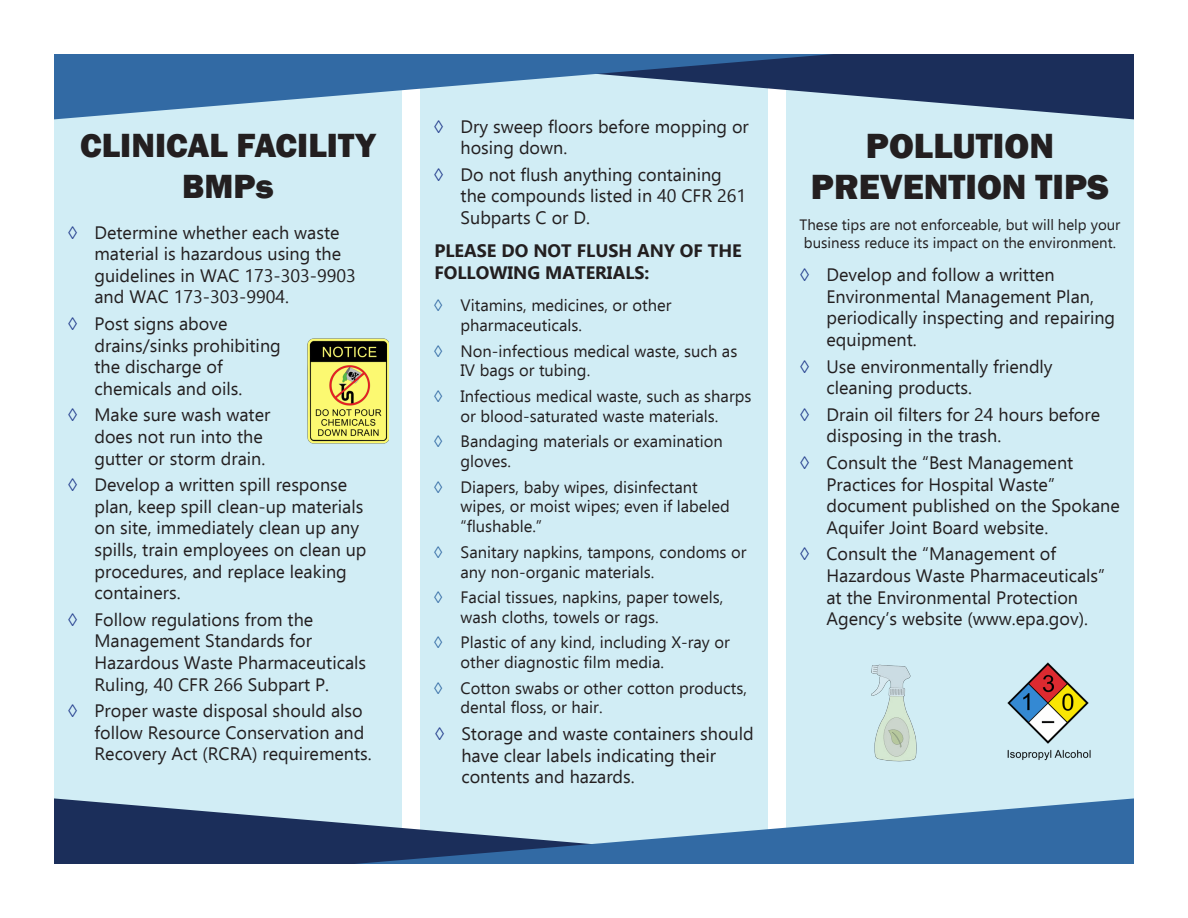
<style>
.page{position:relative;width:1188px;height:918px;background:#fff}
.page>*{position:absolute;margin:0;border:0;box-sizing:border-box;transform-origin:0 0}
.t1{font:800 36px/40.5px "Franklin Gothic";color:#231f20;text-align:center}
.t2{font:800 34.5px/41.4px "Franklin Gothic";color:#231f20;text-align:center}
.t3{font:18px/21.6px "Ebrima";color:#231f20}
.t4{font:700 18px/21.6px "Ebrima";color:#231f20}
.t5{font:16.5px/19.8px "Ebrima";color:#231f20}
.t6{font:15px/18px "Ebrima";color:#231f20}
.s1{color:#253f8e}
.s2{color:#326aa4}
</style>
<div class="page">
<div style="left:786px;top:54px;width:348px;height:810px;background:#d1edf5"></div>
<img style="left:1007px;top:662px;width:84px;height:99px">
<img style="left:871px;top:664px;width:46px;height:98px">
<div style="left:420px;top:54px;width:348px;height:810px;background:#d1edf5"></div>
<div style="left:54px;top:54px;width:348px;height:810px;background:#d1edf5"></div>
<img style="left:308px;top:338px;width:80px;height:106px">
<svg style="left:54px;top:798px;width:300px;height:66px;fill:#1b2e5a"></svg>
<svg style="left:354px;top:798px;width:780px;height:66px;fill:#326aa4"></svg>
<svg style="left:834px;top:54px;width:300px;height:65px;fill:#1b2e5a"></svg>
<svg style="left:54px;top:54px;width:780px;height:65px;fill:#326aa4"></svg>
<h2 class="t2" style="left:80px;top:125px;width:297px">CLINICAL FACILITY<br>BMPs</h2>
<p class="t3" style="left:94px;top:221px;width:263px;text-indent:-27px"><span class="s1">◊</span> Determine whether each waste material is hazardous using the guidelines in WAC 173-303-9903 and WAC 173-303-9904.</p>
<p class="t3" style="left:94px;top:312px;width:188px;text-indent:-27px"><span class="s1">◊</span> Post signs above drains/sinks prohibiting the discharge of chemicals and oils.</p>
<p class="t3" style="left:94px;top:404px;width:177px;text-indent:-27px"><span class="s1">◊</span> Make sure wash water does not run into the gutter or storm drain.</p>
<p class="t3" style="left:94px;top:473px;width:274px;text-indent:-27px"><span class="s1">◊</span> Develop a written spill response plan, keep spill clean-up materials on site, immediately clean up any spills, train employees on clean up procedures, and replace leaking containers.</p>
<p class="t3" style="left:94px;top:608px;width:273px;text-indent:-27px"><span class="s1">◊</span> Follow regulations from the<br>Management Standards for<br>Hazardous Waste Pharmaceuticals<br>Ruling, 40 CFR 266 Subpart P.</p>
<p class="t3" style="left:94px;top:699px;width:279px;text-indent:-27px"><span class="s1">◊</span> Proper waste disposal should also follow Resource Conservation and<br>Recovery Act (RCRA) requirements.</p>
<p class="t3" style="left:461px;top:115px;width:290px;text-indent:-27px"><span class="s1">◊</span> Dry sweep floors before mopping or hosing down.</p>
<p class="t3" style="left:461px;top:163px;width:287px;text-indent:-27px"><span class="s1">◊</span> Do not flush anything containing the compounds listed in 40 CFR 261<br>Subparts C or D.</p>
<p class="t4" style="left:434px;top:239px;width:309px">PLEASE DO NOT FLUSH ANY OF THE<br>FOLLOWING MATERIALS:</p>
<p class="t5" style="left:461px;top:295px;width:213px;text-indent:-27px"><span class="s2">◊</span> Vitamins, medicines, or other pharmaceuticals.</p>
<p class="t5" style="left:461px;top:340px;width:278px;text-indent:-27px"><span class="s2">◊</span> Non-infectious medical waste, such as<br>IV bags or tubing.</p>
<p class="t5" style="left:434px;top:386px;width:319px;text-align:center"><span class="s2">◊</span> Infectious medical waste, such as sharps or blood-saturated waste materials.</p>
<p class="t5" style="left:461px;top:431px;width:264px;text-indent:-27px"><span class="s2">◊</span> Bandaging materials or examination gloves.</p>
<p class="t5" style="left:461px;top:476px;width:271px;text-indent:-27px"><span class="s2">◊</span> Diapers, baby wipes, disinfectant wipes, or moist wipes; even if labeled “flushable.”</p>
<p class="t5" style="left:461px;top:541px;width:287px;text-indent:-27px"><span class="s2">◊</span> Sanitary napkins, tampons, condoms or any non-organic materials.</p>
<p class="t5" style="left:461px;top:587px;width:264px;text-indent:-27px"><span class="s2">◊</span> Facial tissues, napkins, paper towels, wash cloths, towels or rags.</p>
<p class="t5" style="left:461px;top:632px;width:271px;text-indent:-27px"><span class="s2">◊</span> Plastic of any kind, including X-ray or other diagnostic film media.</p>
<p class="t5" style="left:460px;top:677px;width:288px;text-indent:-27px"><span class="s2">◊</span> Cotton swabs or other cotton products, dental floss, or hair.</p>
<p class="t3" style="left:461px;top:722px;width:294px;text-indent:-27px"><span class="s1">◊</span> Storage and waste containers should have clear labels indicating their contents and hazards.</p>
<h1 class="t1" style="left:811px;top:126px;width:300px">POLLUTION<br>PREVENTION TIPS</h1>
<p class="t6" style="left:800px;top:215px;width:323px">These tips are not enforceable, but will help your business reduce its impact on the environment.</p>
<p class="t3" style="left:826px;top:263px;width:290px;text-indent:-27px"><span class="s1">◊</span> Develop and follow a written<br>Environmental Management Plan, periodically inspecting and repairing equipment.</p>
<p class="t3" style="left:826px;top:355px;width:228px;text-indent:-27px"><span class="s1">◊</span> Use environmentally friendly cleaning products.</p>
<p class="t3" style="left:826px;top:403px;width:275px;text-indent:-27px"><span class="s1">◊</span> Drain oil filters for 24 hours before disposing in the trash.</p>
<p class="t3" style="left:826px;top:451px;width:295px;text-indent:-27px"><span class="s1">◊</span> Consult the “Best Management<br>Practices for Hospital Waste” document published on the Spokane<br>Aquifer Joint Board website.</p>
<p class="t3" style="left:826px;top:543px;width:280px;text-indent:-27px"><span class="s1">◊</span> Consult the “Management of<br>Hazardous Waste Pharmaceuticals” at the Environmental Protection<br>Agency’s website (www.epa.gov).</p>
</div>
